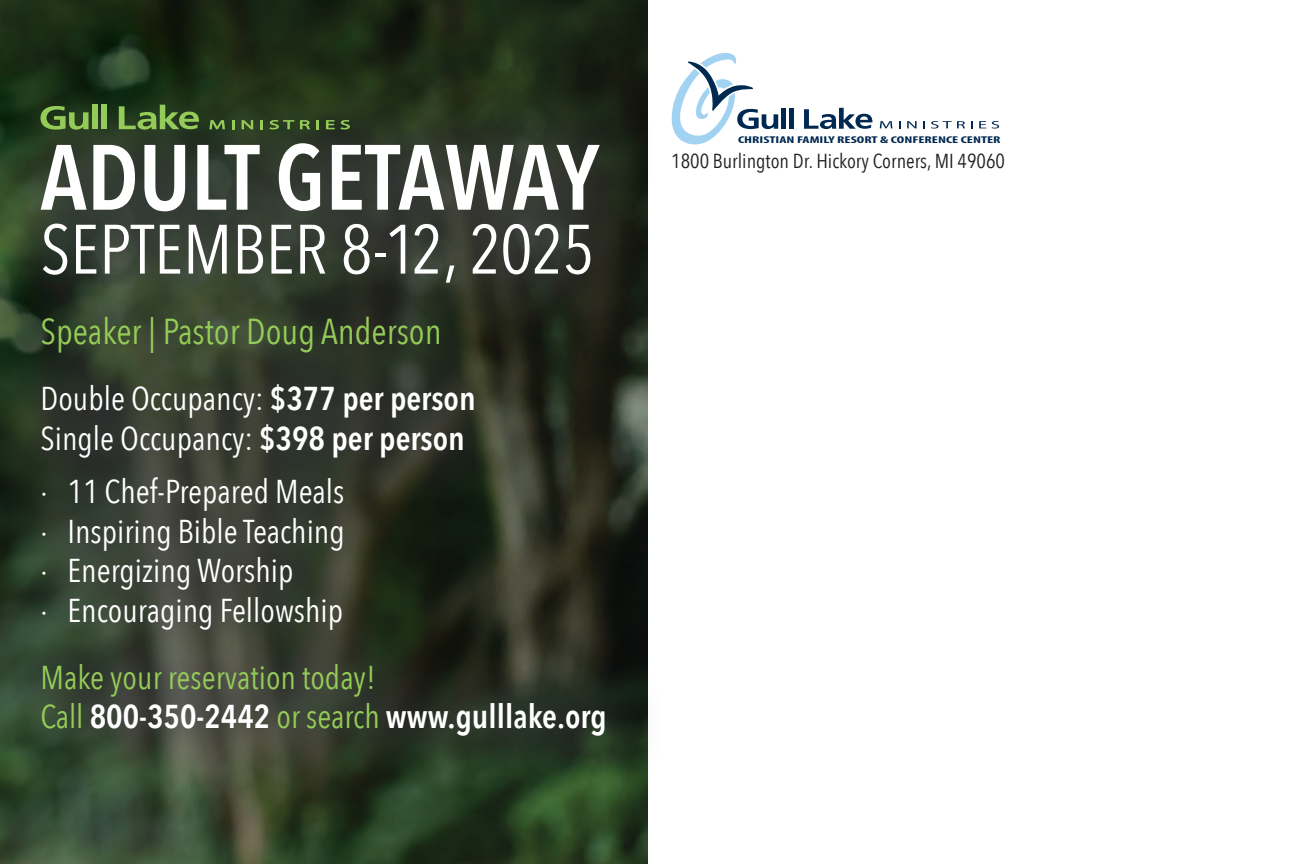
<style>
.page{position:relative;width:1296px;height:864px;background:#fff}
.page>*{position:absolute;margin:0;border:0;box-sizing:border-box;transform-origin:0 0}
.t1{font:600 91.5px "Avenir Next Condensed";color:#fff}
.t2{font:69px "Avenir Next Condensed";color:#fff}
.t3{font:36px "Avenir Next Condensed";color:#95cb58}
.t4{font:33px/39.6px "Avenir Next Condensed";color:#fff}
.t5{font:33px/39.6px "Avenir Next Condensed";color:#95cb58}
.t6{font:20.1px "Avenir Next Condensed";color:#231f20}
.t7{font:700 condensed 9.9px "Myriad Pro";color:#002952;scale:1.57 1}
.s1{font-weight:600}
.s2{font-weight:600;color:#fff}
</style>
<div class="page">
<img style="left:0;top:0;width:648px;height:864px">
<div style="left:0;top:81px;width:667px;height:714px;background:#3e3e3f;opacity:.75"></div>
<svg style="left:880px;top:121px;width:12px;height:7px"></svg>
<svg style="left:907px;top:121px;width:10px;height:7px"></svg>
<svg style="left:923px;top:121px;width:2px;height:7px"></svg>
<svg style="left:931px;top:121px;width:34px;height:8px"></svg>
<svg style="left:971px;top:121px;width:2px;height:7px"></svg>
<svg style="left:979px;top:121px;width:7px;height:7px"></svg>
<svg style="left:992px;top:121px;width:7px;height:8px"></svg>
<div style="left:781px;top:108px;width:5px;height:21px;background:#002952"></div>
<div style="left:789px;top:108px;width:5px;height:21px;background:#002952"></div>
<svg style="left:804px;top:108px;width:68px;height:21px"></svg>
<svg style="left:665px;top:53px;width:113px;height:98px"></svg>
<svg style="left:209px;top:120px;width:16px;height:9px"></svg>
<svg style="left:232px;top:120px;width:2px;height:9px"></svg>
<svg style="left:242px;top:120px;width:11px;height:9px"></svg>
<svg style="left:260px;top:120px;width:3px;height:9px"></svg>
<svg style="left:269px;top:120px;width:25px;height:9px"></svg>
<svg style="left:300px;top:120px;width:10px;height:9px"></svg>
<svg style="left:316px;top:120px;width:3px;height:9px"></svg>
<svg style="left:326px;top:120px;width:24px;height:9px"></svg>
<svg style="left:40px;top:106px;width:49px;height:24px"></svg>
<div style="left:92px;top:105px;width:6px;height:24px;background:#95cb58"></div>
<div style="left:102px;top:105px;width:5px;height:24px;background:#95cb58"></div>
<svg style="left:119px;top:105px;width:80px;height:25px;background:#517436"></svg>
<h1 class="t1" style="left:40px;top:138px;width:560px">ADULT GETAWAY</h1>
<h2 class="t2" style="left:40px;top:220px;width:556px">SEPTEMBER 8-12, 2025</h2>
<p class="t3" style="left:40px;top:316px;width:403px">Speaker | Pastor Doug Anderson</p>
<p class="t4" style="left:40px;top:382px;width:437px">Double Occupancy: <span class="s1">$377 per person<br></span>Single Occupancy: <span class="s1">$398 per person</span></p>
<p class="t4" style="left:40px;top:475px;width:306px">· 11 Chef-Prepared Meals · Inspiring Bible Teaching · Energizing Worship<br>· Encouraging Fellowship</p>
<p class="t5" style="left:40px;top:660px;width:568px">Make your reservation today!<br>Call <span class="s2">800-350-2442</span> or search <span class="s2">www.gulllake.org</span></p>
<p class="t7" style="left:738px;top:134px;width:169px">CHRISTIAN FAMILY RESORT &amp; CONFERENCE CENTER</p>
<p class="t6" style="left:671px;top:152px;width:335px">1800 Burlington Dr. Hickory Corners, MI 49060</p>
</div>
